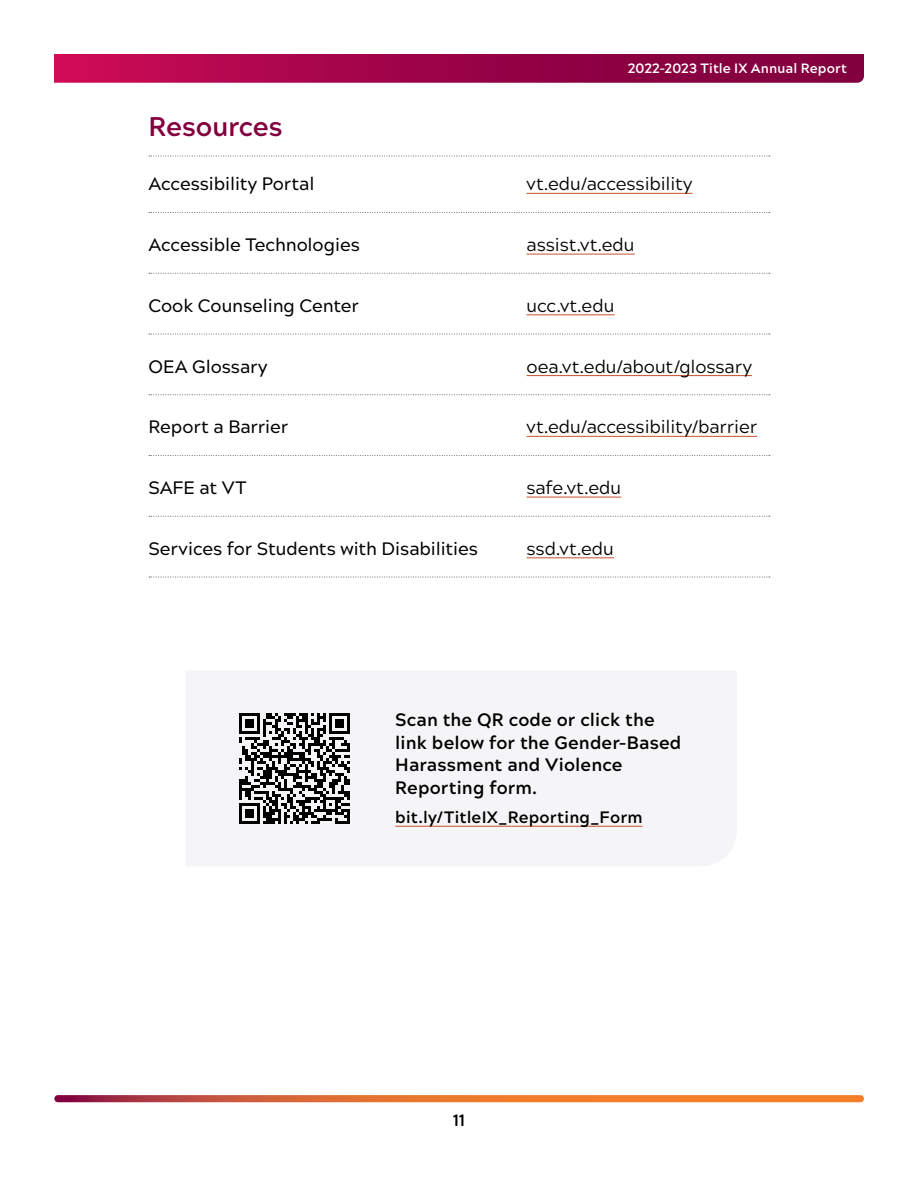
<style>
.page{position:relative;width:918px;height:1188px;background:#fff}
.page>*{position:absolute;margin:0;border:0;box-sizing:border-box;transform-origin:0 0}
.t1{font:700 27px "Acherus Grotesque";letter-spacing:-.005em;color:#83003f}
.t2{font:500 18px "Acherus Grotesque";letter-spacing:-.01em;color:#000}
.t3{font:18px "Acherus Grotesque";letter-spacing:-.005em;color:#000}
.t4{font:700 18px/22.5px "Acherus Grotesque";letter-spacing:.005em;color:#000}
.t5{font:700 16.5px "Acherus Grotesque";letter-spacing:.005em;color:#000}
.t6{font:700 13.5px "Acherus Grotesque";letter-spacing:.01em;color:#fff}
</style>
<div class="page">
<svg style="left:54px;top:54px;width:810px;height:29px;background:#9f0649"></svg>
<svg style="left:54px;top:1095px;width:810px;height:7px;background:#dd6b35"></svg>
<svg style="left:149px;top:155px;width:621px;height:2px"></svg>
<svg style="left:149px;top:212px;width:621px;height:1px"></svg>
<hr style="left:526px;top:193px;width:166px;height:1px;background:#c95127">
<svg style="left:149px;top:273px;width:621px;height:1px"></svg>
<hr style="left:526px;top:254px;width:109px;height:1px;background:#c95127">
<svg style="left:149px;top:333px;width:621px;height:2px"></svg>
<hr style="left:526px;top:314px;width:89px;height:1px;background:#c95127">
<svg style="left:149px;top:394px;width:621px;height:1px"></svg>
<hr style="left:526px;top:375px;width:226px;height:1px;background:#c95127">
<svg style="left:149px;top:455px;width:621px;height:1px"></svg>
<hr style="left:526px;top:436px;width:231px;height:1px;background:#c95127">
<svg style="left:149px;top:516px;width:621px;height:1px"></svg>
<hr style="left:526px;top:497px;width:95px;height:1px;background:#c95127">
<svg style="left:149px;top:576px;width:621px;height:2px"></svg>
<hr style="left:526px;top:557px;width:88px;height:1px;background:#c95127">
<div style="left:186px;top:671px;width:551px;height:195px;background:#f5f4f6"></div>
<svg style="left:239px;top:713px;width:111px;height:111px"></svg>
<hr style="left:347px;top:809px;width:3px;height:15px;background:#000">
<hr style="left:395px;top:826px;width:247px;height:1px;background:#c95127">
<h1 class="t1" style="left:148px;top:104px;width:136px">Resources</h1>
<p class="t6" style="left:628px;top:57px;width:221px">2022-2023 Title IX Annual Report</p>
<p class="t2" style="left:148px;top:169px;width:167px">Accessibility Portal</p>
<p class="t3" style="left:526px;top:169px;width:167px">vt.edu/accessibility</p>
<p class="t2" style="left:148px;top:230px;width:213px">Accessible Technologies</p>
<p class="t3" style="left:526px;top:230px;width:110px">assist.vt.edu</p>
<p class="t2" style="left:148px;top:290px;width:212px">Cook Counseling Center</p>
<p class="t3" style="left:526px;top:290px;width:90px">ucc.vt.edu</p>
<p class="t2" style="left:148px;top:351px;width:121px">OEA Glossary</p>
<p class="t3" style="left:526px;top:351px;width:227px">oea.vt.edu/about/glossary</p>
<p class="t2" style="left:148px;top:412px;width:141px">Report a Barrier</p>
<p class="t3" style="left:526px;top:412px;width:232px">vt.edu/accessibility/barrier</p>
<p class="t2" style="left:148px;top:473px;width:100px">SAFE at VT</p>
<p class="t3" style="left:526px;top:473px;width:96px">safe.vt.edu</p>
<p class="t2" style="left:148px;top:533px;width:331px">Services for Students with Disabilities</p>
<p class="t3" style="left:526px;top:533px;width:89px">ssd.vt.edu</p>
<p class="t4" style="left:395px;top:708px;width:288px">Scan the QR code or click the link below for the Gender-Based<br>Harassment and Violence<br>Reporting form.</p>
<p class="t5" style="left:395px;top:803px;width:249px">bit.ly/TitleIX_Reporting_Form</p>
<p class="t5" style="left:453px;top:1106px;width:14px">11</p>
</div>
